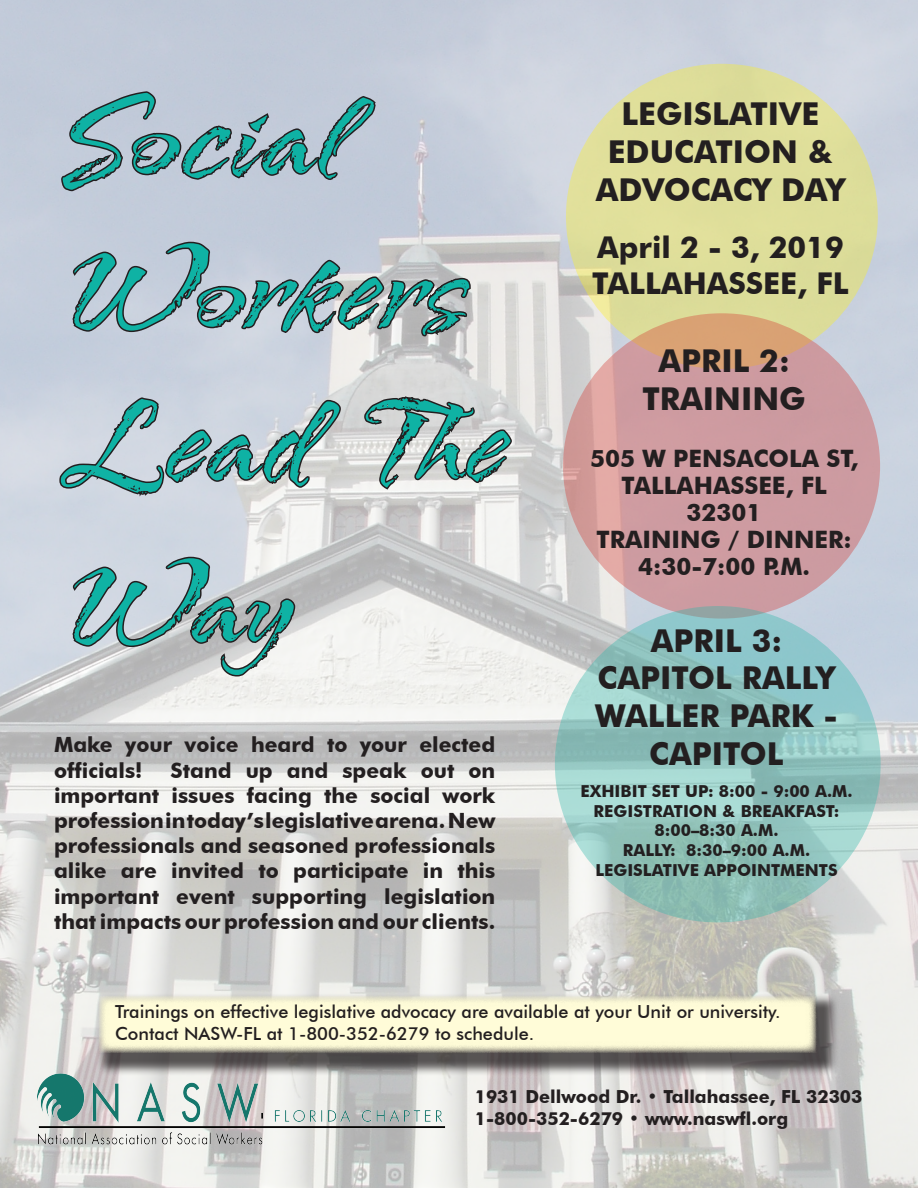
<style>
.page{position:relative;width:918px;height:1188px;background:#fff}
.page>*{position:absolute;margin:0;border:0;box-sizing:border-box;transform-origin:0 0}
.t1{font:135px/162px "Arid ITCTT";color:#0fb2a4}
.t2{font:700 31.5px/37.8px "Futura BT";color:#231f20;text-align:center}
.t3{font:700 30px "Futura BT";color:#231f20}
.t4{font:700 24px/27px "Futura BT";color:#231f20;text-align:center}
.t5{font:700 21px/25.2px "Futura BT";color:#231f20}
.t6{font:500 18px/21.6px "Futura BT";color:#231f20}
.t7{font:700 18px "Futura BT";color:#231f20}
.t8{font:700 16.5px/19.8px "Futura BT";color:#231f20;text-align:center}
</style>
<div class="page">
<img style="left:0;top:0;width:918px;height:1188px">
<img style="left:38px;top:1071px;width:407px;height:73px">
<svg style="left:60px;top:90px;width:317px;height:103px;background:#a2a8b4"></svg>
<svg style="left:58px;top:240px;width:498px;height:263px;background:#babdc2"></svg>
<svg style="left:71px;top:555px;width:226px;height:123px;background:#afb1b5"></svg>
<div style="left:566px;top:64px;width:312px;height:305px;background:#dede9a;border-radius:50%"></div>
<svg style="left:563px;top:313px;width:317px;height:306px;background:#cf9c9c"></svg>
<svg style="left:555px;top:606px;width:326px;height:316px;background:#92c5c0"></svg>
<div style="left:96px;top:993px;width:744px;height:83px;background:#231f20;opacity:.75"></div>
<svg style="left:94px;top:991px;width:727px;height:67px;background:#e3e1c5"></svg>
<p class="t1" style="left:68px;top:58px;width:283px">Social</p>
<p class="t1" style="left:68px;top:211px;width:400px">Workers</p>
<p class="t1" style="left:68px;top:364px;width:441px">Lead The<br>Way</p>
<p class="t5" style="left:54px;top:732px;width:443px">Make your voice heard to your elected officials!</p>
<p class="t5" style="left:54px;top:757px;width:443px;text-align:justify;text-indent:117px">Stand up and speak out on important issues facing the social work profession in today’s legislative arena. New professionals and seasoned professionals alike are invited to participate in this important event supporting legislation that impacts our profession and our clients.</p>
<p class="t2" style="left:596px;top:95px;width:251px">LEGISLATIVE<br>EDUCATION &amp;<br>ADVOCACY DAY</p>
<p class="t3" style="left:597px;top:229px;width:248px">April 2 - 3, 2019</p>
<p class="t3" style="left:592px;top:265px;width:258px">TALLAHASSEE, FL</p>
<p class="t2" style="left:643px;top:342px;width:165px">APRIL 2:<br>TRAINING</p>
<p class="t4" style="left:590px;top:445px;width:270px">505 W PENSACOLA ST,</p>
<p class="t4" style="left:621px;top:472px;width:207px">TALLAHASSEE, FL<br>32301</p>
<p class="t4" style="left:596px;top:526px;width:257px">TRAINING / DINNER:</p>
<p class="t4" style="left:638px;top:553px;width:174px">4:30-7:00 P.M.</p>
<p class="t2" style="left:651px;top:621px;width:133px">APRIL 3:</p>
<p class="t2" style="left:598px;top:659px;width:239px">CAPITOL RALLY</p>
<p class="t2" style="left:595px;top:697px;width:244px">WALLER PARK -<br>CAPITOL</p>
<p class="t8" style="left:580px;top:781px;width:274px">EXHIBIT SET UP: 8:00 - 9:00 A.M.</p>
<p class="t8" style="left:594px;top:801px;width:247px">REGISTRATION &amp; BREAKFAST:<br>8:00–8:30 A.M.</p>
<p class="t8" style="left:595px;top:840px;width:244px">RALLY: 8:30–9:00 A.M.<br>LEGISLATIVE APPOINTMENTS</p>
<p class="t6" style="left:115px;top:1001px;width:667px">Trainings on effective legislative advocacy are available at your Unit or university.<br>Contact NASW-FL at 1-800-352-6279 to schedule.</p>
<p class="t7" style="left:475px;top:1086px;width:389px">1931 Dellwood Dr. • Tallahassee, FL 32303</p>
<p class="t7" style="left:475px;top:1107px;width:315px">1-800-352-6279 • www.naswfl.org</p>
</div>
